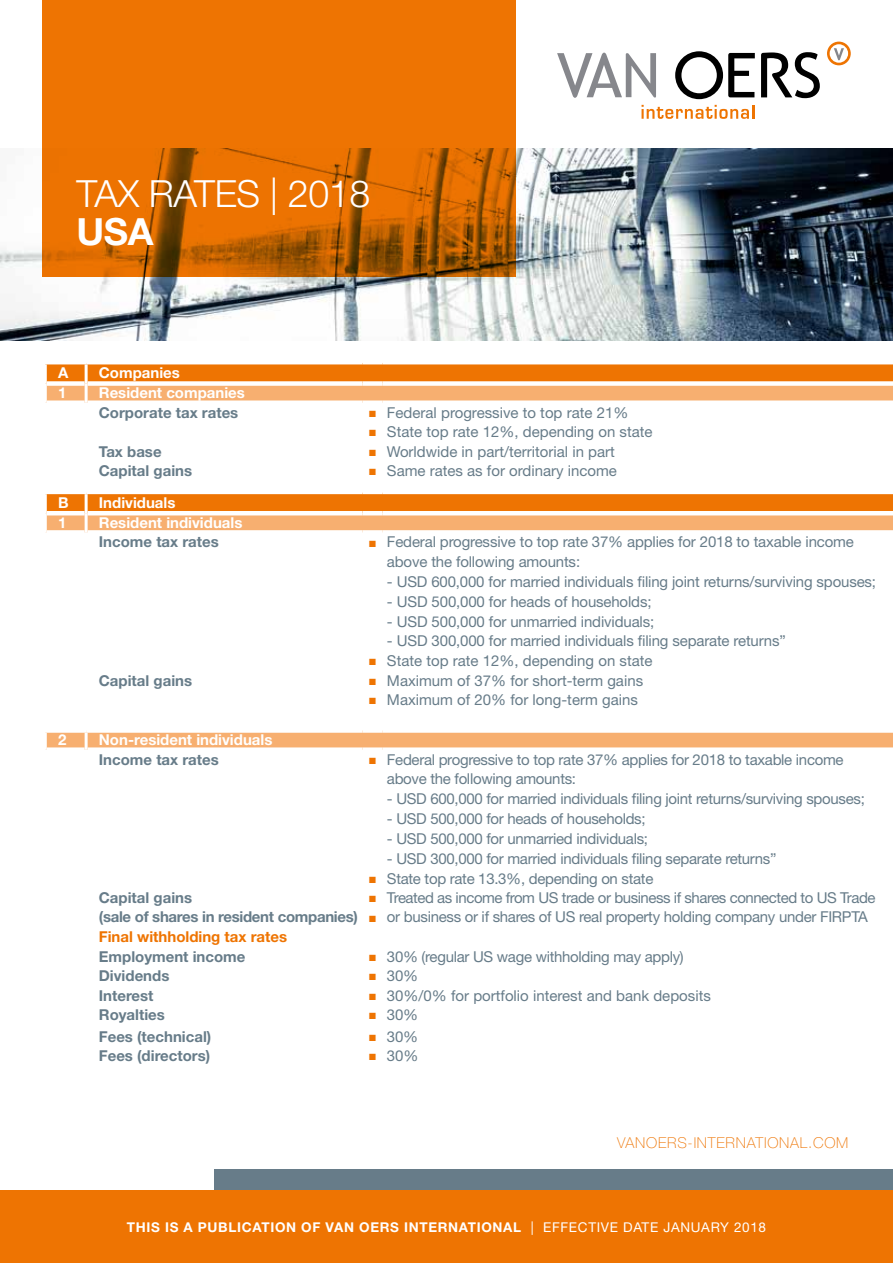
<style>
.page{position:relative;width:893px;height:1263px;background:#fff}
.page>*{position:absolute;margin:0;border:0;box-sizing:border-box;transform-origin:0 0}
.t1{font:300 37.5px "Helvetica Neue LT Std";letter-spacing:-.01em;color:#fff}
.t2{font:700 37.5px "Helvetica Neue LT Std";color:#fff}
.t3{font:15px/19.4px "Helvetica Neue LT Std";letter-spacing:-.01em;color:#677c89}
.t4{font:15px/19.4px "Helvetica Neue LT Std";letter-spacing:-.03em;color:#677c89}
.t5{font:700 15px "Helvetica Neue LT Std";color:#677c89}
.t6{font:700 15px "Helvetica Neue LT Std";color:#fff}
.t7{font:100 15px "Helvetica Neue LT Std";letter-spacing:.05em;color:#ee7402}
.t8{font:700 13.5px "Helvetica Neue LT Std";letter-spacing:.05em;color:#fff}
.s1{color:#ee7402}
.s2{font-weight:700}
.s3{font-weight:700;color:#ee7402}
.s4{font-weight:400}
</style>
<div class="page">
<img style="left:0;top:149px;width:893px;height:191px">
<svg style="left:675px;top:51px;width:80px;height:48px"></svg>
<svg style="left:827px;top:42px;width:24px;height:23px"></svg>
<svg style="left:557px;top:53px;width:99px;height:45px"></svg>
<svg style="left:761px;top:52px;width:59px;height:46px"></svg>
<svg style="left:642px;top:105px;width:112px;height:14px"></svg>
<div style="left:214px;top:1169px;width:679px;height:94px;background:#677c89"></div>
<div style="left:0;top:1191px;width:893px;height:72px;background:#ee7402"></div>
<svg style="left:47px;top:364px;width:846px;height:36px;background:#f29037"></svg>
<div style="left:47px;top:381px;width:38px;height:5px;background:#fff"></div>
<div style="left:88px;top:381px;width:274px;height:5px;background:#fff"></div>
<div style="left:362px;top:381px;width:21px;height:5px;background:#fff"></div>
<div style="left:383px;top:381px;width:510px;height:5px;background:#fff"></div>
<hr style="left:85px;top:364px;width:3px;height:19px;background:#fff">
<hr style="left:85px;top:383px;width:3px;height:20px;background:#fff">
<svg style="left:47px;top:494px;width:846px;height:36px;background:#f29139"></svg>
<hr style="left:47px;top:511px;width:38px;height:4px;background:#fff">
<hr style="left:88px;top:511px;width:274px;height:4px;background:#fff">
<hr style="left:362px;top:511px;width:21px;height:4px;background:#fff">
<hr style="left:383px;top:511px;width:510px;height:4px;background:#fff">
<hr style="left:85px;top:494px;width:3px;height:19px;background:#fff">
<hr style="left:85px;top:513px;width:3px;height:19px;background:#fff">
<div style="left:47px;top:733px;width:846px;height:14px;background:#f7af70"></div>
<hr style="left:85px;top:733px;width:3px;height:17px;background:#fff">
<svg style="left:43px;top:0;width:473px;height:276px;background:#dd6d01"></svg>
<h1 class="t1" style="left:77px;top:171px;width:295px">TAX RATES | 2018</h1>
<h1 class="t2" style="left:77px;top:208px;width:79px">USA</h1>
<p class="t6" style="left:58px;top:363px;width:12px">A</p>
<p class="t6" style="left:99px;top:363px;width:83px">Companies</p>
<p class="t6" style="left:58px;top:384px;width:10px">1</p>
<p class="t6" style="left:99px;top:384px;width:148px">Resident companies</p>
<p class="t5" style="left:99px;top:403px;width:141px">Corporate tax rates</p>
<p class="t3" style="left:369px;top:402px;width:261px"><span class="s1">■</span> Federal progressive to top rate 21%</p>
<p class="t3" style="left:369px;top:422px;width:285px"><span class="s1">■</span> State top rate 12%, depending on state</p>
<p class="t5" style="left:99px;top:442px;width:64px">Tax base</p>
<p class="t3" style="left:369px;top:441px;width:247px"><span class="s1">■</span> Worldwide in part/territorial in part</p>
<p class="t5" style="left:99px;top:461px;width:95px">Capital gains</p>
<p class="t3" style="left:369px;top:461px;width:249px"><span class="s1">■</span> Same rates as for ordinary income</p>
<p class="t6" style="left:58px;top:493px;width:12px">B</p>
<p class="t6" style="left:99px;top:493px;width:78px">Individuals</p>
<p class="t6" style="left:58px;top:514px;width:10px">1</p>
<p class="t6" style="left:99px;top:514px;width:145px">Resident individuals</p>
<p class="t5" style="left:99px;top:533px;width:121px">Income tax rates</p>
<p class="t3" style="left:387px;top:532px;width:468px;text-indent:-18px"><span class="s1">■</span> Federal progressive to top rate 37% applies for 2018 to taxable income above the following amounts:</p>
<p class="t3" style="left:387px;top:571px;width:491px">- USD 600,000 for married individuals filing joint returns/surviving spouses;</p>
<p class="t3" style="left:387px;top:591px;width:266px">- USD 500,000 for heads of households;</p>
<p class="t3" style="left:387px;top:611px;width:269px">- USD 500,000 for unmarried individuals;</p>
<p class="t3" style="left:387px;top:631px;width:400px">- USD 300,000 for married individuals filing separate returns”</p>
<p class="t3" style="left:369px;top:651px;width:285px"><span class="s1">■</span> State top rate 12%, depending on state</p>
<p class="t5" style="left:99px;top:671px;width:95px">Capital gains</p>
<p class="t3" style="left:369px;top:670px;width:275px"><span class="s1">■</span> Maximum of 37% for short-term gains</p>
<p class="t3" style="left:369px;top:690px;width:270px"><span class="s1">■</span> Maximum of 20% for long-term gains</p>
<p class="t6" style="left:58px;top:731px;width:10px">2</p>
<p class="t6" style="left:99px;top:731px;width:175px">Non-resident individuals</p>
<p class="t5" style="left:99px;top:750px;width:121px">Income tax rates</p>
<p class="t3" style="left:387px;top:749px;width:458px;text-indent:-18px"><span class="s1">■</span> Federal progressive to top rate 37% applies for 2018 to taxable income above the following amounts:</p>
<p class="t3" style="left:387px;top:789px;width:479px">- USD 600,000 for married individuals filing joint returns/surviving spouses;</p>
<p class="t3" style="left:387px;top:809px;width:260px">- USD 500,000 for heads of households;</p>
<p class="t3" style="left:387px;top:828px;width:263px">- USD 500,000 for unmarried individuals;</p>
<p class="t3" style="left:387px;top:848px;width:391px">- USD 300,000 for married individuals filing separate returns”</p>
<p class="t3" style="left:369px;top:868px;width:286px"><span class="s1">■</span> State top rate 13.3%, depending on state</p>
<p class="t5" style="left:99px;top:888px;width:95px">Capital gains</p>
<p class="t4" style="left:99px;top:888px;width:778px;text-indent:270px"><span class="s1">■</span> Treated as income from US trade or business if shares connected to US Trade <span class="s2">(sale of shares in resident companies)</span> <span class="s1">■</span> or business or if shares of US real property holding company under FIRPTA<br><span class="s3">Final withholding tax rates</span></p>
<p class="t5" style="left:99px;top:947px;width:148px">Employment income</p>
<p class="t3" style="left:369px;top:946px;width:316px"><span class="s1">■</span> 30% (regular US wage withholding may apply)</p>
<p class="t5" style="left:99px;top:966px;width:72px">Dividends</p>
<p class="t3" style="left:369px;top:966px;width:50px"><span class="s1">■</span> 30%</p>
<p class="t5" style="left:99px;top:986px;width:56px">Interest</p>
<p class="t3" style="left:369px;top:985px;width:343px"><span class="s1">■</span> 30%/0% for portfolio interest and bank deposits</p>
<p class="t5" style="left:99px;top:1005px;width:68px">Royalties</p>
<p class="t3" style="left:369px;top:1005px;width:50px"><span class="s1">■</span> 30%</p>
<p class="t5" style="left:99px;top:1027px;width:114px">Fees (technical)</p>
<p class="t3" style="left:369px;top:1026px;width:50px"><span class="s1">■</span> 30%</p>
<p class="t5" style="left:99px;top:1046px;width:113px">Fees (directors)</p>
<p class="t3" style="left:369px;top:1046px;width:51px"><span class="s1">■</span> 30%</p>
<p class="t7" style="left:617px;top:1134px;width:233px">VANOERS-INTERNATIONAL.COM</p>
<p class="t8" style="left:127px;top:1219px;width:641px">THIS IS A PUBLICATION OF VAN OERS INTERNATIONAL <span class="s4">| EFFECTIVE DATE JANUARY 2018</span></p>
</div>
